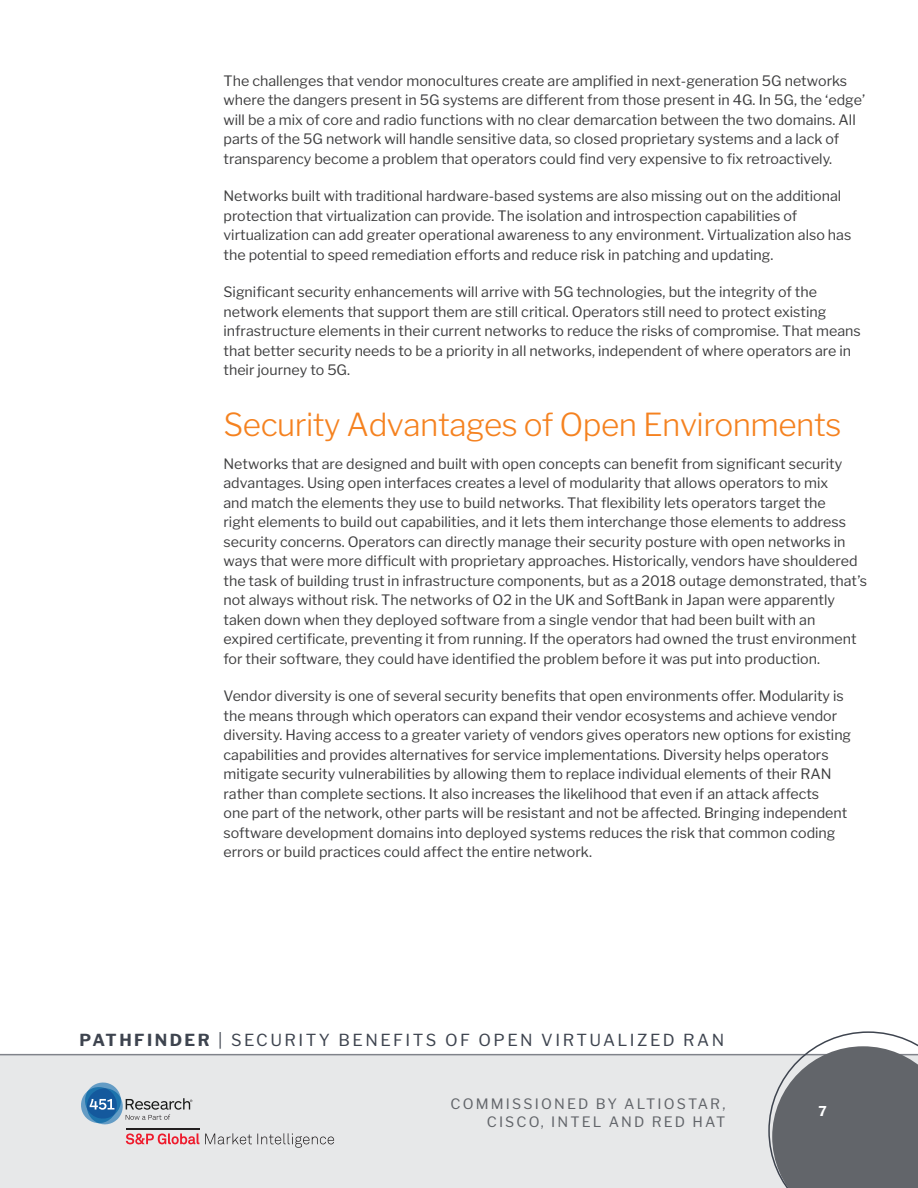
<style>
.page{position:relative;width:918px;height:1188px;background:#fff}
.page>*{position:absolute;margin:0;border:0;box-sizing:border-box;transform-origin:0 0}
.Header_1{font:300 31.5px "Libre Franklin";letter-spacing:-.015em;color:#f58220}
.t1{font:16.5px "Libre Franklin";letter-spacing:.15em;color:#3e444f}
.t2{font:14.25px/19.5px "Libre Franklin";color:#3e3e3f}
.t3{font:14.25px/17.1px "Libre Franklin";letter-spacing:.15em;color:#62656a;text-align:right}
.t4{font:700 13.5px "Libre Franklin";color:#fff}
.s1{font-weight:700}
</style>
<div class="page">
<div style="left:0;top:1054px;width:918px;height:134px;background:#e7e8e9"></div>
<hr style="left:0;top:1054px;width:918px;height:1px;background:#80838a">
<svg style="left:768px;top:1031px;width:150px;height:157px"></svg>
<svg style="left:126px;top:1133px;width:73px;height:12px"></svg>
<hr style="left:126px;top:1128px;width:73px;height:2px;background:#231f20">
<svg style="left:205px;top:1133px;width:129px;height:15px"></svg>
<svg style="left:81px;top:1082px;width:111px;height:43px"></svg>
<p class="t2" style="left:224px;top:71px;width:643px">The challenges that vendor monocultures create are amplified in next-generation 5G networks where the dangers present in 5G systems are different from those present in 4G. In 5G, the ‘edge’ will be a mix of core and radio functions with no clear demarcation between the two domains. All parts of the 5G network will handle sensitive data, so closed proprietary systems and a lack of transparency become a problem that operators could find very expensive to fix retroactively.</p>
<p class="t2" style="left:224px;top:186px;width:629px">Networks built with traditional hardware-based systems are also missing out on the additional protection that virtualization can provide. The isolation and introspection capabilities of virtualization can add greater operational awareness to any environment. Virtualization also has the potential to speed remediation efforts and reduce risk in patching and updating.</p>
<p class="t2" style="left:224px;top:282px;width:639px">Significant security enhancements will arrive with 5G technologies, but the integrity of the network elements that support them are still critical. Operators still need to protect existing infrastructure elements in their current networks to reduce the risks of compromise. That means that better security needs to be a priority in all networks, independent of where operators are in their journey to 5G.</p>
<p class="Header_1" style="left:224px;top:405px;width:619px">Security Advantages of Open Environments</p>
<p class="t2" style="left:224px;top:454px;width:645px">Networks that are designed and built with open concepts can benefit from significant security advantages. Using open interfaces creates a level of modularity that allows operators to mix<br>and match the elements they use to build networks. That flexibility lets operators target the<br>right elements to build out capabilities, and it lets them interchange those elements to address security concerns. Operators can directly manage their security posture with open networks in ways that were more difficult with proprietary approaches. Historically, vendors have shouldered the task of building trust in infrastructure components, but as a 2018 outage demonstrated, that’s not always without risk. The networks of O2 in the UK and SoftBank in Japan were apparently taken down when they deployed software from a single vendor that had been built with an expired certificate, preventing it from running. If the operators had owned the trust environment for their software, they could have identified the problem before it was put into production.</p>
<p class="t2" style="left:224px;top:686px;width:629px">Vendor diversity is one of several security benefits that open environments offer. Modularity is the means through which operators can expand their vendor ecosystems and achieve vendor diversity. Having access to a greater variety of vendors gives operators new options for existing capabilities and provides alternatives for service implementations. Diversity helps operators mitigate security vulnerabilities by allowing them to replace individual elements of their RAN rather than complete sections. It also increases the likelihood that even if an attack affects<br>one part of the network, other parts will be resistant and not be affected. Bringing independent software development domains into deployed systems reduces the risk that common coding errors or build practices could affect the entire network.</p>
<p class="t1" style="left:80px;top:1030px;width:646px"><span class="s1">PATHFINDER</span> | SECURITY BENEFITS OF OPEN VIRTUALIZED RAN</p>
<p class="t3" style="left:451px;top:1096px;width:276px">COMMISSIONED BY ALTIOSTAR,<br>CISCO, INTEL AND RED HAT</p>
<p class="t4" style="left:818px;top:1103px;width:10px">7</p>
</div>
